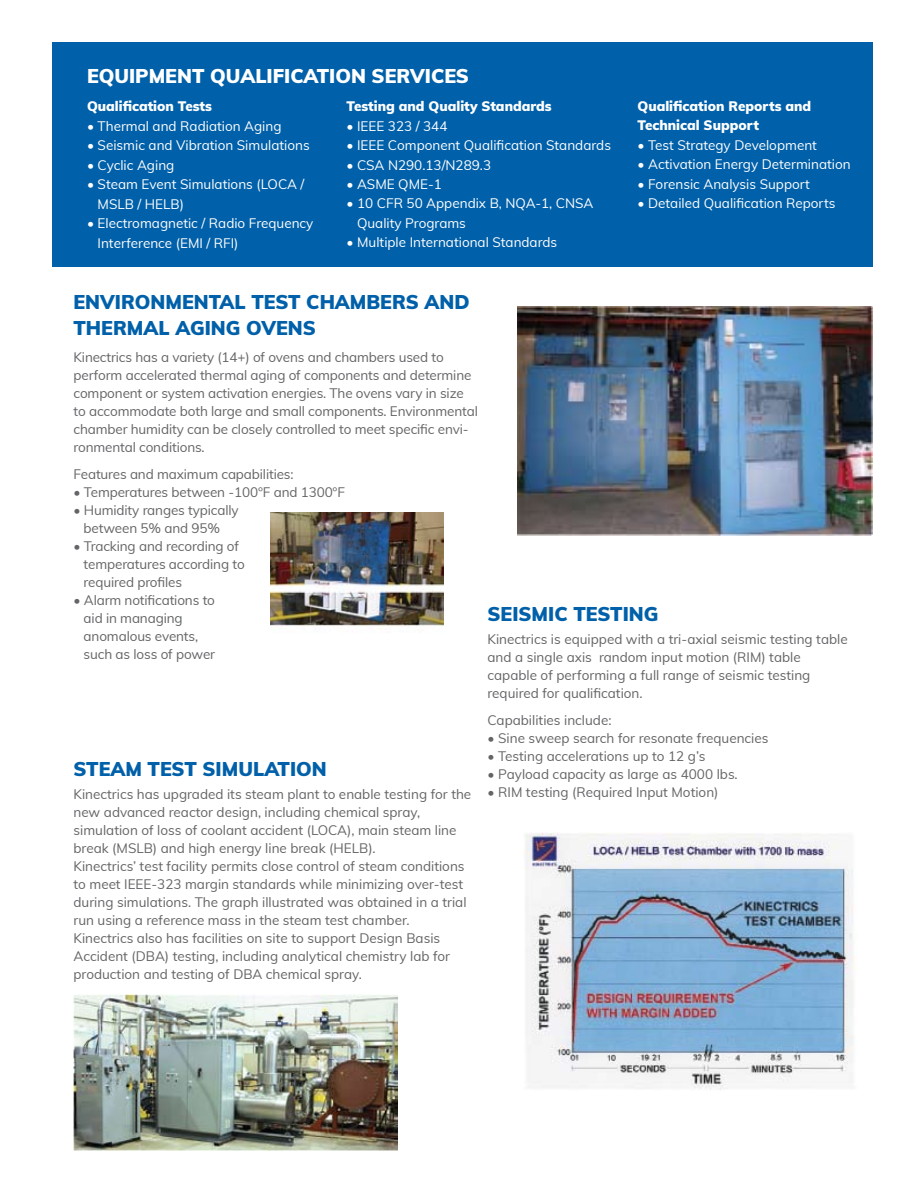
<style>
.page{position:relative;width:918px;height:1188px;background:#fff}
.page>*{position:absolute;margin:0;border:0;box-sizing:border-box;transform-origin:0 0}
.t1{font:900 19.5px/25.5px "Muli";color:#0060a9}
.t2{font:900 19.5px "Muli";color:#fff}
.t3{font:13.5px/18px "Muli";color:#636467}
.t4{font:13.5px/19.5px "Muli";color:#fff}
.t5{font:900 13.5px/19.5px "Muli";color:#fff}
</style>
<div class="page">
<div style="left:52px;top:42px;width:821px;height:225px;background:#0060a9"></div>
<img style="left:518px;top:306px;width:354px;height:229px">
<img style="left:73px;top:994px;width:324px;height:157px">
<img style="left:524px;top:832px;width:331px;height:258px">
<img style="left:270px;top:512px;width:174px;height:115px">
<h1 class="t2" style="left:87px;top:61px;width:382px">EQUIPMENT QUALIFICATION SERVICES</h1>
<p class="t5" style="left:87px;top:96px;width:127px">QUALIFICATION TESTS</p>
<p class="t4" style="left:87px;top:115px;width:196px">• Thermal and Radiation Aging</p>
<p class="t4" style="left:87px;top:135px;width:224px">• Seismic and Vibration Simulations</p>
<p class="t4" style="left:87px;top:154px;width:89px">• Cyclic Aging</p>
<p class="t4" style="left:98px;top:174px;width:208px;text-indent:-11px">• Steam Event Simulations (LOCA /<br>MSLB / HELB)</p>
<p class="t4" style="left:98px;top:213px;width:217px;text-indent:-11px">• Electromagnetic / Radio Frequency<br>Interference (EMI / RFI)</p>
<p class="t5" style="left:346px;top:96px;width:207px">TESTING AND QUALITY STANDARDS</p>
<p class="t4" style="left:346px;top:115px;width:102px">• IEEE 323 / 344</p>
<p class="t4" style="left:346px;top:135px;width:266px">• IEEE Component Qualification Standards</p>
<p class="t4" style="left:346px;top:154px;width:146px">• CSA N290.13/N289.3</p>
<p class="t4" style="left:346px;top:174px;width:97px">• ASME QME-1</p>
<p class="t4" style="left:357px;top:193px;width:238px;text-indent:-11px">• 10 CFR 50 Appendix B, NQA-1, CNSA<br>Quality Programs</p>
<p class="t4" style="left:346px;top:232px;width:212px">• Multiple International Standards</p>
<p class="t5" style="left:638px;top:96px;width:175px">QUALIFICATION REPORTS AND<br>TECHNICAL SUPPORT</p>
<p class="t4" style="left:638px;top:135px;width:181px">• Test Strategy Development</p>
<p class="t4" style="left:638px;top:154px;width:215px">• Activation Energy Determination</p>
<p class="t4" style="left:638px;top:174px;width:174px">• Forensic Analysis Support</p>
<p class="t4" style="left:638px;top:193px;width:199px">• Detailed Qualification Reports</p>
<h1 class="t1" style="left:74px;top:288px;width:398px">ENVIRONMENTAL TEST CHAMBERS AND<br>THERMAL AGING OVENS</h1>
<p class="t3" style="left:74px;top:347px;width:406px">Kinectrics has a variety (14+) of ovens and chambers used to perform accelerated thermal aging of components and determine component or system activation energies. The ovens vary in size to accommodate both large and small components. Environmental chamber humidity can be closely controlled to meet specific envi&shy;ronmental conditions.</p>
<p class="t3" style="left:74px;top:464px;width:222px">Features and maximum capabilities:</p>
<p class="t3" style="left:74px;top:482px;width:273px">• Temperatures between -100°F and 1300°F</p>
<p class="t3" style="left:84px;top:500px;width:157px;text-indent:-10px">• Humidity ranges typically between 5% and 95%</p>
<p class="t3" style="left:84px;top:536px;width:163px;text-indent:-10px">• Tracking and recording of temperatures according to required profiles</p>
<p class="t3" style="left:84px;top:590px;width:133px;text-indent:-10px">• Alarm notifications to aid in managing anomalous events, such as loss of power</p>
<h1 class="t1" style="left:74px;top:755px;width:255px">STEAM TEST SIMULATION</h1>
<p class="t3" style="left:74px;top:784px;width:399px">Kinectrics has upgraded its steam plant to enable testing for the new advanced reactor design, including chemical spray, simulation of loss of coolant accident (LOCA), main steam line break (MSLB) and high energy line break (HELB).<br>Kinectrics’ test facility permits close control of steam conditions to meet IEEE-323 margin standards while minimizing over-test during simulations. The graph illustrated was obtained in a trial run using a reference mass in the steam test chamber.<br>Kinectrics also has facilities on site to support Design Basis Accident (DBA) testing, including analytical chemistry lab for production and testing of DBA chemical spray.</p>
<h1 class="t1" style="left:488px;top:600px;width:172px">SEISMIC TESTING</h1>
<p class="t3" style="left:488px;top:629px;width:362px">Kinectrics is equipped with a tri-axial seismic testing table and a single axis random input motion (RIM) table capable of performing a full range of seismic testing required for qualification.</p>
<p class="t3" style="left:488px;top:710px;width:125px">Capabilities include:</p>
<p class="t3" style="left:488px;top:728px;width:283px">• Sine sweep search for resonate frequencies</p>
<p class="t3" style="left:488px;top:746px;width:219px">• Testing accelerations up to 12 g’s</p>
<p class="t3" style="left:488px;top:764px;width:252px">• Payload capacity as large as 4000 lbs.</p>
<p class="t3" style="left:488px;top:782px;width:233px">• RIM testing (Required Input Motion)</p>
</div>
